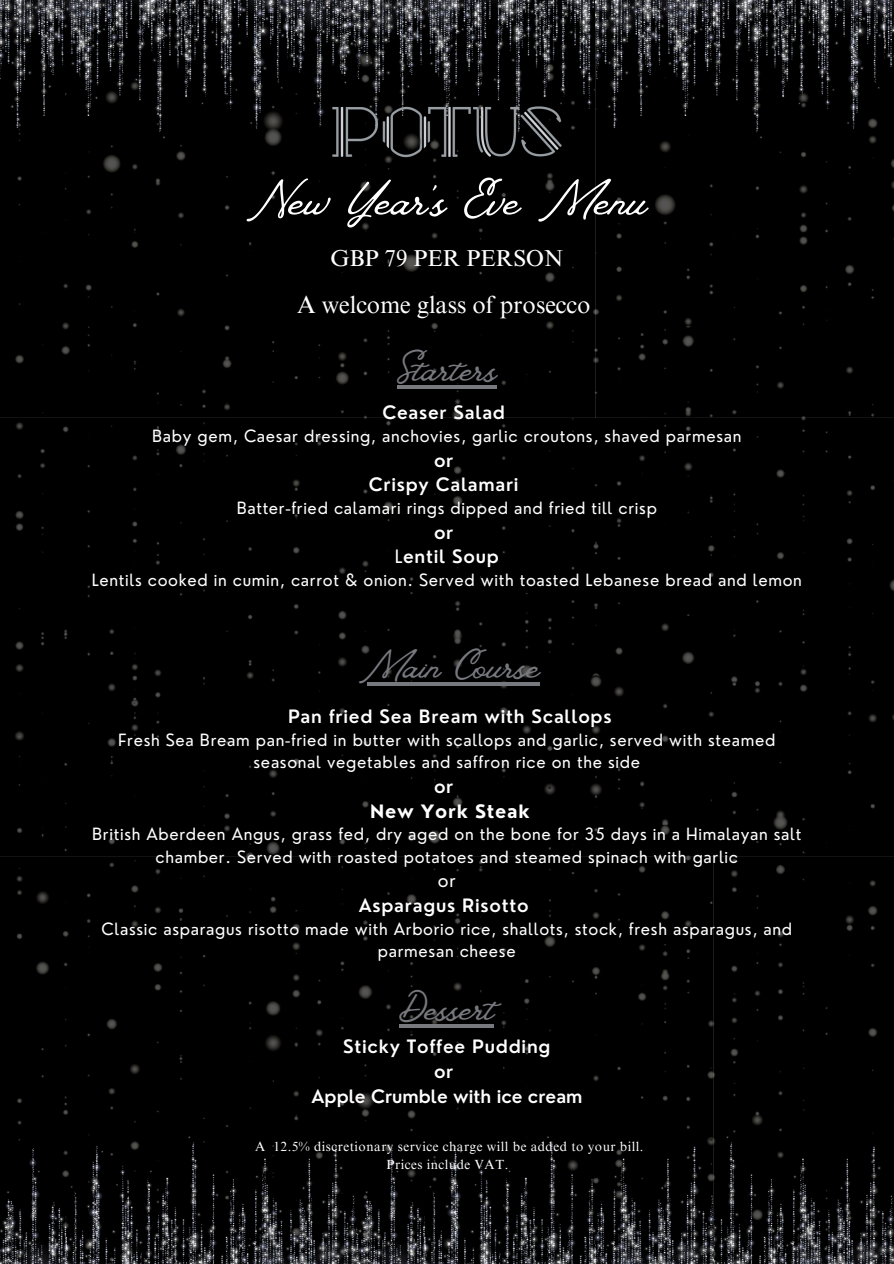
<style>
.page{position:relative;width:894px;height:1264px;background:#fff}
.page>*{position:absolute;margin:0;border:0;box-sizing:border-box;transform-origin:0 0}
.t1{font:52.5px "Vintage Goods";color:#fff}
.t2{font:42px "Vintage Goods";color:#78797f}
.t3{font:24.15px "Times NRMT Pro";color:#fff}
.t4{font:23.1px "Times NRMT Pro";color:#fff}
.t5{font:600 18px/24.8px "Nourd";letter-spacing:.04em;color:#fff;text-align:center}
.t6{font:600 18px/24.8px "Nourd";color:#fff;text-align:center}
.t7{font:700 18px/24.8px "Nourd";letter-spacing:.04em;color:#fff}
.t8{font:16.5px/22.5px "Nourd";letter-spacing:.04em;color:#fff;text-align:center}
.t9{font:13.2px "Times NRMT Pro";letter-spacing:.035em;color:#fefeff}
.s1{font-weight:400}
.s2{font-weight:600}
</style>
<div class="page">
<img style="left:0;top:0;width:595px;height:54px">
<img style="left:595px;top:0;width:298px;height:54px">
<div style="left:0;top:54px;width:893px;height:1209px;background:#000"></div>
<hr style="left:397px;top:385px;width:99px;height:3px;background:#78797f">
<hr style="left:359px;top:682px;width:180px;height:3px;background:#78797f">
<hr style="left:399px;top:1024px;width:95px;height:3px;background:#78797f">
<p class="t1" style="left:246px;top:169px;width:402px">New Year's Eve Menu</p>
<p class="t4" style="left:330px;top:249px;width:234px">GBP 79 PER PERSON</p>
<p class="t3" style="left:297px;top:296px;width:295px">A welcome glass of prosecco</p>
<h2 class="t2" style="left:397px;top:343px;width:101px">Starters</h2>
<p class="t5" style="left:382px;top:400px;width:124px">Ceaser Salad</p>
<p class="t8" style="left:152px;top:424px;width:590px">Baby gem, Caesar dressing, anchovies, garlic croutons, shaved parmesan</p>
<p class="t5" style="left:369px;top:447px;width:151px">or<br>Crispy Calamari</p>
<p class="t8" style="left:236px;top:496px;width:421px">Batter-fried calamari rings dipped and fried till crisp</p>
<p class="t5" style="left:394px;top:519px;width:106px">or<br><span class="s1">L</span>entil Soup</p>
<p class="t8" style="left:92px;top:568px;width:711px">Lentils cooked in cumin, carrot &amp; onion. Served with toasted Lebanese bread and lemon</p>
<h1 class="t2" style="left:359px;top:641px;width:182px">Main Course</h1>
<h2 class="t5" style="left:288px;top:704px;width:325px">Pan fried Sea Bream with Scallops</h2>
<h2 class="t8" style="left:118px;top:728px;width:658px">Fresh Sea Bream pan-fried in butter with scallops and garlic, served with steamed seasonal vegetables and saffron rice on the side</h2>
<h2 class="t7" style="left:370px;top:773px;width:161px;text-indent:64px"><span class="s2">or<br></span>New York Steak</h2>
<h2 class="t8" style="left:92px;top:822px;width:710px">British Aberdeen Angus, grass fed, dry aged on the bone for 35 days in a Himalayan salt chamber. Served with roasted potatoes and steamed spinach with garlic</h2>
<h2 class="t5" style="left:358px;top:868px;width:171px"><span class="s1">or<br></span>Asparagus Risotto</h2>
<h2 class="t8" style="left:101px;top:917px;width:692px">Classic asparagus risotto made with Arborio rice, shallots, stock, fresh asparagus, and parmesan cheese</h2>
<h4 class="t2" style="left:399px;top:983px;width:96px">Dessert</h4>
<p class="t6" style="left:311px;top:1033px;width:272px">Sticky Toffee Pudding<br>or<br>Apple Crumble with ice cream</p>
<h1 class="t9" style="left:255px;top:1141px;width:390px">A 12.5% discretionary service charge will be added to your bill.</h1>
<h4 class="t9" style="left:386px;top:1159px;width:123px">Prices include VAT.</h4>
</div>
